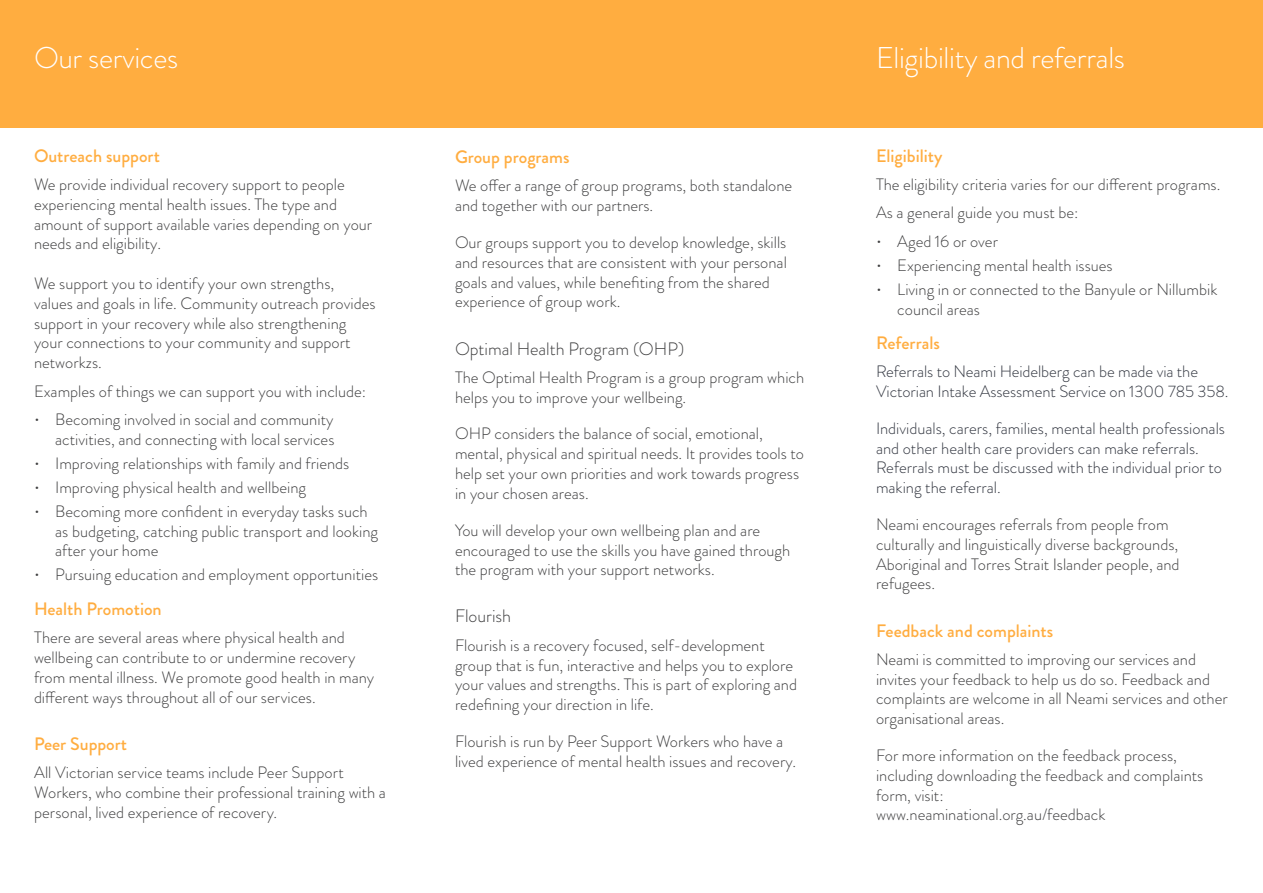
<style>
.page{position:relative;width:1263px;height:893px;background:#fff}
.page>*{position:absolute;margin:0;border:0;box-sizing:border-box;transform-origin:0 0}
.Heading{font:300 30px "Brandon Grotesque";letter-spacing:-.01em;color:#fff}
.BodyHeading_129U{font:500 18px "Brandon Grotesque";color:#ffad40}
.BodySubHeading_grey{font:300 18px "Brandon Grotesque";color:#3e3e3f}
.Body{font:300 16.5px/19.8px "Brandon Grotesque";color:#3e3e3f}
.Heading_1{font:300 16.5px/19.8px "Brandon Grotesque";color:#3e3e3f}
.Body-2{font:300 16.5px/19.8px "Brandon Grotesque";color:#323640}
</style>
<div class="page">
<div style="left:842px;top:0;width:421px;height:128px;background:#ffad40"></div>
<div style="left:0;top:0;width:421px;height:128px;background:#ffad40"></div>
<div style="left:408px;top:0;width:446px;height:128px;background:#ffad40"></div>
<p class="Heading" style="left:34px;top:37px;width:146px">Our services</p>
<p class="BodyHeading_129U" style="left:34px;top:143px;width:127px">Outreach support</p>
<p class="Body" style="left:34px;top:174px;width:340px">We provide individual recovery support to people experiencing mental health issues. The type and amount of support available varies depending on your needs and eligibility.</p>
<p class="Body" style="left:34px;top:273px;width:343px">We support you to identify your own strengths, values and goals in life. Community outreach provides support in your recovery while also strengthening your connections to your community and support networkzs.</p>
<p class="Body" style="left:34px;top:381px;width:334px">Examples of things we can support you with include:</p>
<p class="Body" style="left:34px;top:409px;width:302px;text-align:right">• Becoming involved in social and community activities, and connecting with local services</p>
<p class="Body" style="left:34px;top:453px;width:317px">• Improving relationships with family and friends</p>
<p class="Body" style="left:34px;top:477px;width:274px">• Improving physical health and wellbeing</p>
<p class="Body" style="left:55px;top:501px;width:324px;text-indent:-21px">• Becoming more confident in everyday tasks such as budgeting, catching public transport and looking after your home</p>
<p class="Body" style="left:34px;top:565px;width:346px">• Pursuing education and employment opportunities</p>
<p class="BodyHeading_129U" style="left:34px;top:596px;width:129px">Health Promotion</p>
<p class="Heading_1" style="left:34px;top:628px;width:342px">There are several areas where physical health and wellbeing can contribute to or undermine recovery from mental illness. We promote good health in many different ways throughout all of our services.</p>
<p class="BodyHeading_129U" style="left:34px;top:731px;width:95px">Peer Support</p>
<p class="Heading_1" style="left:34px;top:762px;width:353px">All Victorian service teams include Peer Support<br>Workers, who combine their professional training with a personal, lived experience of recovery.</p>
<p class="BodyHeading_129U" style="left:455px;top:144px;width:116px">Group programs</p>
<p class="Body" style="left:455px;top:176px;width:339px">We offer a range of group programs, both standalone and together with our partners.</p>
<p class="Body" style="left:455px;top:233px;width:333px">Our groups support you to develop knowledge, skills and resources that are consistent with your personal goals and values, while benefiting from the shared experience of group work.</p>
<p class="BodySubHeading_grey" style="left:455px;top:336px;width:231px">Optimal Health Program (OHP)</p>
<p class="Body" style="left:455px;top:367px;width:351px">The Optimal Health Program is a group program which helps you to improve your wellbeing.</p>
<p class="Body" style="left:455px;top:424px;width:350px">OHP considers the balance of social, emotional, mental, physical and spiritual needs. It provides tools to help set your own priorities and work towards progress in your chosen areas.</p>
<p class="Body" style="left:455px;top:520px;width:337px">You will develop your own wellbeing plan and are encouraged to use the skills you have gained through the program with your support networks.</p>
<p class="BodySubHeading_grey" style="left:455px;top:604px;width:58px">Flourish</p>
<p class="Body" style="left:455px;top:635px;width:344px">Flourish is a recovery focused, self-development group that is fun, interactive and helps you to explore your values and strengths. This is part of exploring and redefining your direction in life.</p>
<p class="Body" style="left:455px;top:731px;width:343px">Flourish is run by Peer Support Workers who have a lived experience of mental health issues and recovery.</p>
<p class="Heading" style="left:876px;top:37px;width:250px">Eligibility and referrals</p>
<p class="BodyHeading_129U" style="left:876px;top:143px;width:68px">Eligibility</p>
<p class="Body" style="left:876px;top:174px;width:346px">The eligibility criteria varies for our different programs.</p>
<p class="Body" style="left:876px;top:203px;width:204px">As a general guide you must be:</p>
<p class="Body" style="left:876px;top:231px;width:124px">• Aged 16 or over</p>
<p class="Body" style="left:876px;top:255px;width:238px">• Experiencing mental health issues</p>
<p class="Body" style="left:897px;top:279px;width:322px;text-indent:-21px">• Living in or connected to the Banyule or Nillumbik council areas</p>
<p class="BodyHeading_129U" style="left:876px;top:330px;width:65px">Referrals</p>
<p class="Body-2" style="left:876px;top:362px;width:354px">Referrals to Neami Heidelberg can be made via the<br>Victorian Intake Assessment Service on 1300 785 358.</p>
<p class="Body-2" style="left:876px;top:418px;width:350px">Individuals, carers, families, mental health professionals and other health care providers can make referrals.<br>Referrals must be discussed with the individual prior to making the referral.</p>
<p class="Body" style="left:876px;top:514px;width:305px">Neami encourages referrals from people from culturally and linguistically diverse backgrounds, Aboriginal and Torres Strait Islander people, and refugees.</p>
<p class="BodyHeading_129U" style="left:876px;top:618px;width:179px">Feedback and complaints</p>
<p class="Body" style="left:876px;top:649px;width:353px">Neami is committed to improving our services and invites your feedback to help us do so. Feedback and complaints are welcome in all Neami services and other organisational areas.</p>
<p class="Body" style="left:876px;top:745px;width:329px">For more information on the feedback process, including downloading the feedback and complaints form, visit:<br>www.neaminational.org.au/feedback</p>
</div>
